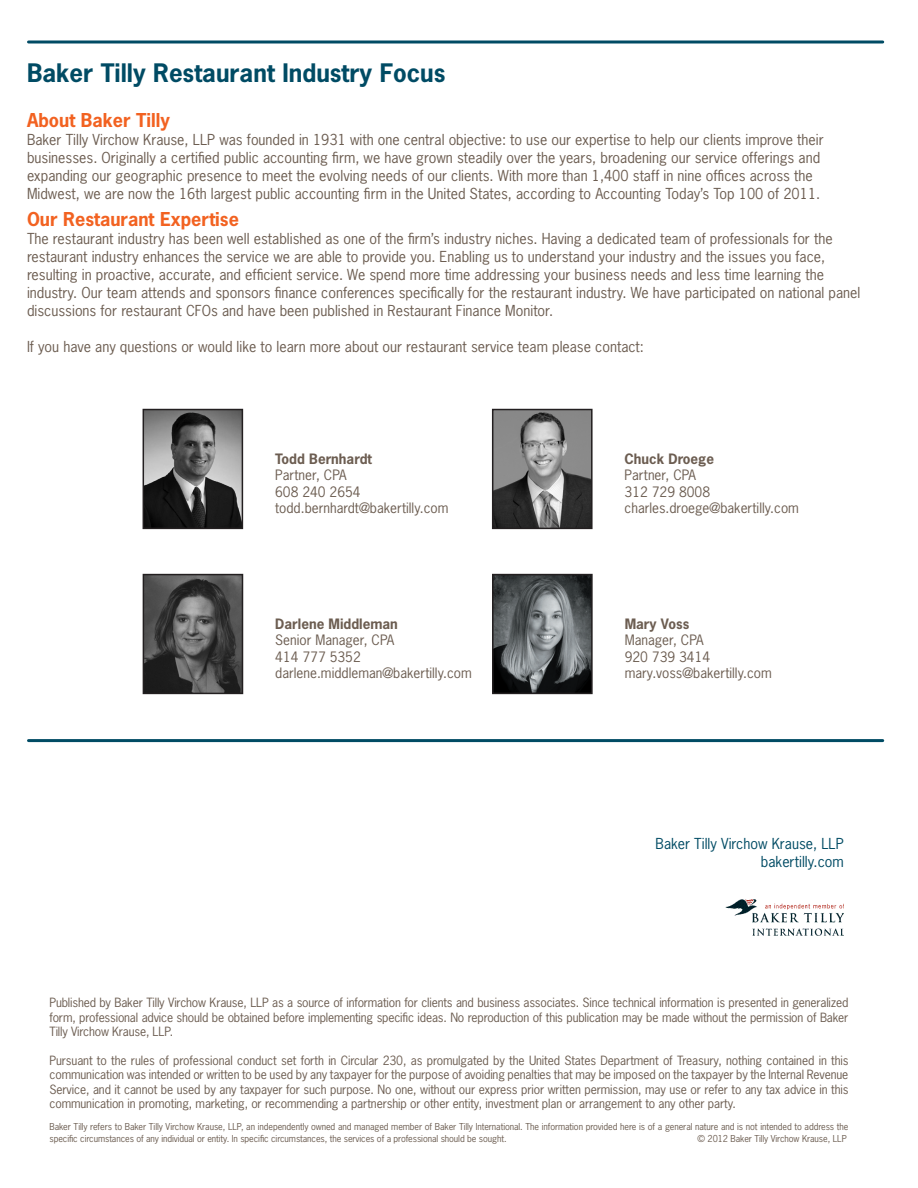
<style>
.page{position:relative;width:918px;height:1188px;background:#fff}
.page>*{position:absolute;margin:0;border:0;box-sizing:border-box;transform-origin:0 0}
.t1{font:700 24px "News Gothic Std";color:#004b64}
.t2{font:700 18px "News Gothic Std";color:#f26221}
.t3{font:14.25px/18px "News Gothic Std";color:#6c5d51}
.t4{font:14.25px "News Gothic Std";color:#004b64}
.Body_text_white_no_i{font:13.5px "News Gothic Std";color:#6c5d51}
.Body_text_white_no_i-2{font:700 13.5px "News Gothic Std";color:#6c5d51}
.Body_text_sans_grey{font:12px/14.4px "News Gothic Std";letter-spacing:-.01em;color:#6c5d51;text-align:justify}
.Body_text_sans_grey-2{font:9px/12px "News Gothic Std";letter-spacing:-.01em;color:#6c5d51}
</style>
<div class="page">
<img style="left:495px;top:412px;width:95px;height:114px">
<div style="left:492px;top:409px;width:101px;height:120px;border:2px solid #231f20"></div>
<img style="left:146px;top:412px;width:94px;height:114px">
<div style="left:143px;top:409px;width:100px;height:120px;border:2px solid #231f20"></div>
<svg style="left:28px;top:40px;width:855px;height:4px;background:#3f778a"></svg>
<hr style="left:28px;top:739px;width:855px;height:3px;background:#004b64">
<img style="left:725px;top:900px;width:119px;height:35px">
<img style="left:495px;top:577px;width:95px;height:114px">
<div style="left:492px;top:574px;width:101px;height:120px;border:2px solid #231f20"></div>
<img style="left:146px;top:577px;width:94px;height:114px">
<div style="left:143px;top:574px;width:100px;height:120px;border:2px solid #231f20"></div>
<p class="t1" style="left:27px;top:57px;width:420px">Baker Tilly Restaurant Industry Focus</p>
<p class="t2" style="left:27px;top:108px;width:144px">About Baker Tilly</p>
<p class="t3" style="left:27px;top:130px;width:798px">Baker Tilly Virchow Krause, LLP was founded in 1931 with one central objective: to use our expertise to help our clients improve their businesses. Originally a certified public accounting firm, we have grown steadily over the years, broadening our service offerings and expanding our geographic presence to meet the evolving needs of our clients. With more than 1,400 staff in nine offices across the Midwest, we are now the 16th largest public accounting firm in the United States, according to Accounting Today’s Top 100 of 2011.</p>
<p class="t2" style="left:27px;top:207px;width:213px">Our Restaurant Expertise</p>
<p class="t3" style="left:27px;top:229px;width:835px">The restaurant industry has been well established as one of the firm’s industry niches. Having a dedicated team of professionals for the restaurant industry enhances the service we are able to provide you. Enabling us to understand your industry and the issues you face, resulting in proactive, accurate, and efficient service. We spend more time addressing your business needs and less time learning the industry. Our team attends and sponsors finance conferences specifically for the restaurant industry. We have participated on national panel discussions for restaurant CFOs and have been published in Restaurant Finance Monitor.</p>
<p class="t3" style="left:27px;top:337px;width:619px">If you have any questions or would like to learn more about our restaurant service team please contact:</p>
<p class="Body_text_white_no_i-2" style="left:275px;top:450px;width:98px">Todd Bernhardt</p>
<p class="Body_text_white_no_i" style="left:275px;top:467px;width:73px">Partner, CPA</p>
<p class="Body_text_white_no_i" style="left:275px;top:483px;width:87px">608 240 2654</p>
<p class="Body_text_white_no_i" style="left:275px;top:500px;width:175px">todd.bernhardt@bakertilly.com</p>
<p class="Body_text_white_no_i-2" style="left:275px;top:615px;width:124px">Darlene Middleman</p>
<p class="Body_text_white_no_i" style="left:275px;top:632px;width:121px">Senior Manager, CPA</p>
<p class="Body_text_white_no_i" style="left:275px;top:648px;width:87px">414 777 5352</p>
<p class="Body_text_white_no_i" style="left:275px;top:665px;width:198px">darlene.middleman@bakertilly.com</p>
<p class="Body_text_white_no_i-2" style="left:625px;top:450px;width:91px">Chuck Droege</p>
<p class="Body_text_white_no_i" style="left:625px;top:467px;width:73px">Partner, CPA</p>
<p class="Body_text_white_no_i" style="left:625px;top:483px;width:87px">312 729 8008</p>
<p class="Body_text_white_no_i" style="left:625px;top:500px;width:176px">charles.droege@bakertilly.com</p>
<p class="Body_text_white_no_i-2" style="left:625px;top:615px;width:66px">Mary Voss</p>
<p class="Body_text_white_no_i" style="left:625px;top:632px;width:81px">Manager, CPA</p>
<p class="Body_text_white_no_i" style="left:625px;top:648px;width:87px">920 739 3414</p>
<p class="Body_text_white_no_i" style="left:625px;top:665px;width:149px">mary.voss@bakertilly.com</p>
<p class="t4" style="left:656px;top:834px;width:190px">Baker Tilly Virchow Krause, LLP</p>
<p class="t4" style="left:761px;top:852px;width:84px">bakertilly.com</p>
<p class="Body_text_sans_grey" style="left:50px;top:995px;width:801px">Published by Baker Tilly Virchow Krause, LLP as a source of information for clients and business associates. Since technical information is presented in generalized form, professional advice should be obtained before implementing specific ideas. No reproduction of this publication may be made without the permission of Baker Tilly Virchow Krause, LLP.</p>
<p class="Body_text_sans_grey" style="left:50px;top:1053px;width:801px">Pursuant to the rules of professional conduct set forth in Circular 230, as promulgated by the United States Department of Treasury, nothing contained in this communication was intended or written to be used by any taxpayer for the purpose of avoiding penalties that may be imposed on the taxpayer by the Internal Revenue Service, and it cannot be used by any taxpayer for such purpose. No one, without our express prior written permission, may use or refer to any tax advice in this communication in promoting, marketing, or recommending a partnership or other entity, investment plan or arrangement to any other party.</p>
<p class="Body_text_sans_grey-2" style="left:50px;top:1120px;width:801px">Baker Tilly refers to Baker Tilly Virchow Krause, LLP, an independently owned and managed member of Baker Tilly International. The information provided here is of a general nature and is not intended to address the specific circumstances of any individual or entity. In specific circumstances, the services of a professional should be sought.</p>
<p class="Body_text_sans_grey-2" style="left:698px;top:1132px;width:151px">© 2012 Baker Tilly Virchow Krause, LLP</p>
</div>
